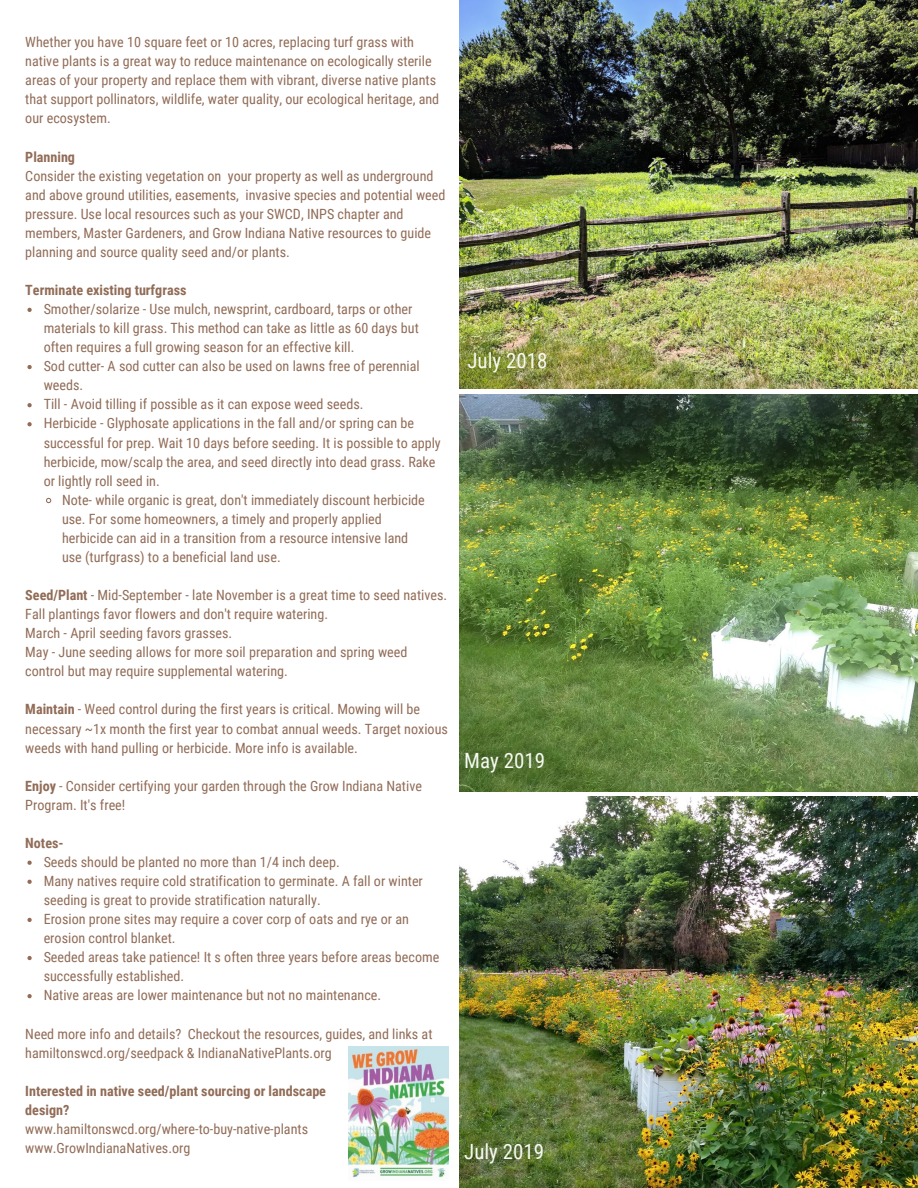
<style>
.page{position:relative;width:918px;height:1188px;background:#fff}
.page>*{position:absolute;margin:0;border:0;box-sizing:border-box;transform-origin:0 0}
.t1{font:21px "Roboto Condensed";color:#f6faf0}
.t2{font:14.1px/19px "Roboto Condensed";color:#916c57}
.t3{font:700 14.1px/19px "Roboto Condensed";color:#916c57}
.s1{font-weight:700}
</style>
<div class="page">
<img style="left:348px;top:1047px;width:100px;height:132px">
<svg style="left:27px;top:308px;width:5px;height:4px"></svg>
<svg style="left:27px;top:365px;width:5px;height:4px"></svg>
<svg style="left:27px;top:403px;width:5px;height:4px"></svg>
<svg style="left:27px;top:422px;width:5px;height:4px"></svg>
<svg style="left:46px;top:497px;width:6px;height:7px"></svg>
<svg style="left:27px;top:861px;width:5px;height:4px"></svg>
<svg style="left:27px;top:880px;width:5px;height:4px"></svg>
<svg style="left:27px;top:918px;width:5px;height:4px"></svg>
<svg style="left:27px;top:956px;width:5px;height:4px"></svg>
<svg style="left:27px;top:994px;width:5px;height:4px"></svg>
<img style="left:459px;top:0;width:459px;height:389px">
<img style="left:459px;top:394px;width:459px;height:397px">
<img style="left:459px;top:797px;width:459px;height:391px">
<p class="t2" style="left:25px;top:33px;width:415px">Whether you have 10 square feet or 10 acres, replacing turf grass with native plants is a great way to reduce maintenance on ecologically sterile areas of your property and replace them with vibrant, diverse native plants that support pollinators, wildlife, water quality, our ecological heritage, and our ecosystem.</p>
<p class="t3" style="left:25px;top:147px;width:51px">Planning</p>
<p class="t2" style="left:25px;top:166px;width:422px">Consider the existing vegetation on your property as well as underground and above ground utilities, easements, invasive species and potential weed pressure. Use local resources such as your SWCD, INPS chapter and members, Master Gardeners, and Grow Indiana Native resources to guide planning and source quality seed and/or plants.</p>
<p class="t3" style="left:25px;top:281px;width:163px">Terminate existing turfgrass</p>
<p class="t2" style="left:44px;top:300px;width:399px">Smother/solarize - Use mulch, newsprint, cardboard, tarps or other materials to kill grass. This method can take as little as 60 days but often requires a full growing season for an effective kill.<br>Sod cutter- A sod cutter can also be used on lawns free of perennial weeds.<br>Till - Avoid tilling if possible as it can expose weed seeds.<br>Herbicide - Glyphosate applications in the fall and/or spring can be successful for prep. Wait 10 days before seeding. It is possible to apply herbicide, mow/scalp the area, and seed directly into dead grass. Rake or lightly roll seed in.</p>
<p class="t2" style="left:62px;top:490px;width:364px">Note- while organic is great, don't immediately discount herbicide use. For some homeowners, a timely and properly applied herbicide can aid in a transition from a resource intensive land use (turfgrass) to a beneficial land use.</p>
<p class="t2" style="left:25px;top:586px;width:423px"><span class="s1">Seed/Plant</span> - Mid-September - late November is a great time to seed natives.<br>Fall plantings favor flowers and don't require watering.<br>March - April seeding favors grasses.<br>May - June seeding allows for more soil preparation and spring weed control but may require supplemental watering.</p>
<p class="t2" style="left:25px;top:700px;width:424px"><span class="s1">Maintain</span> - Weed control during the first years is critical. Mowing will be necessary ~1x month the first year to combat annual weeds. Target noxious weeds with hand pulling or herbicide. More info is available.</p>
<p class="t2" style="left:25px;top:776px;width:398px"><span class="s1">Enjoy</span> - Consider certifying your garden through the Grow Indiana Native<br>Program. It's free!</p>
<p class="t3" style="left:25px;top:834px;width:40px">Notes-</p>
<p class="t2" style="left:44px;top:853px;width:397px">Seeds should be planted no more than 1/4 inch deep.<br>Many natives require cold stratification to germinate. A fall or winter seeding is great to provide stratification naturally.<br>Erosion prone sites may require a cover corp of oats and rye or an erosion control blanket.<br>Seeded areas take patience! It s often three years before areas become successfully established.<br>Native areas are lower maintenance but not no maintenance.</p>
<p class="t2" style="left:25px;top:1024px;width:409px">Need more info and details? Checkout the resources, guides, and links at hamiltonswcd.org/seedpack &amp; IndianaNativePlants.org</p>
<p class="t3" style="left:25px;top:1081px;width:302px">Interested in native seed/plant sourcing or landscape design?</p>
<p class="t2" style="left:25px;top:1120px;width:284px">www.hamiltonswcd.org/where-to-buy-native-plants www.GrowIndianaNatives.org</p>
<h1 class="t1" style="left:467px;top:348px;width:82px">July 2018</h1>
<h1 class="t1" style="left:464px;top:749px;width:82px">May 2019</h1>
<h1 class="t1" style="left:464px;top:1140px;width:82px">July 2019</h1>
</div>
